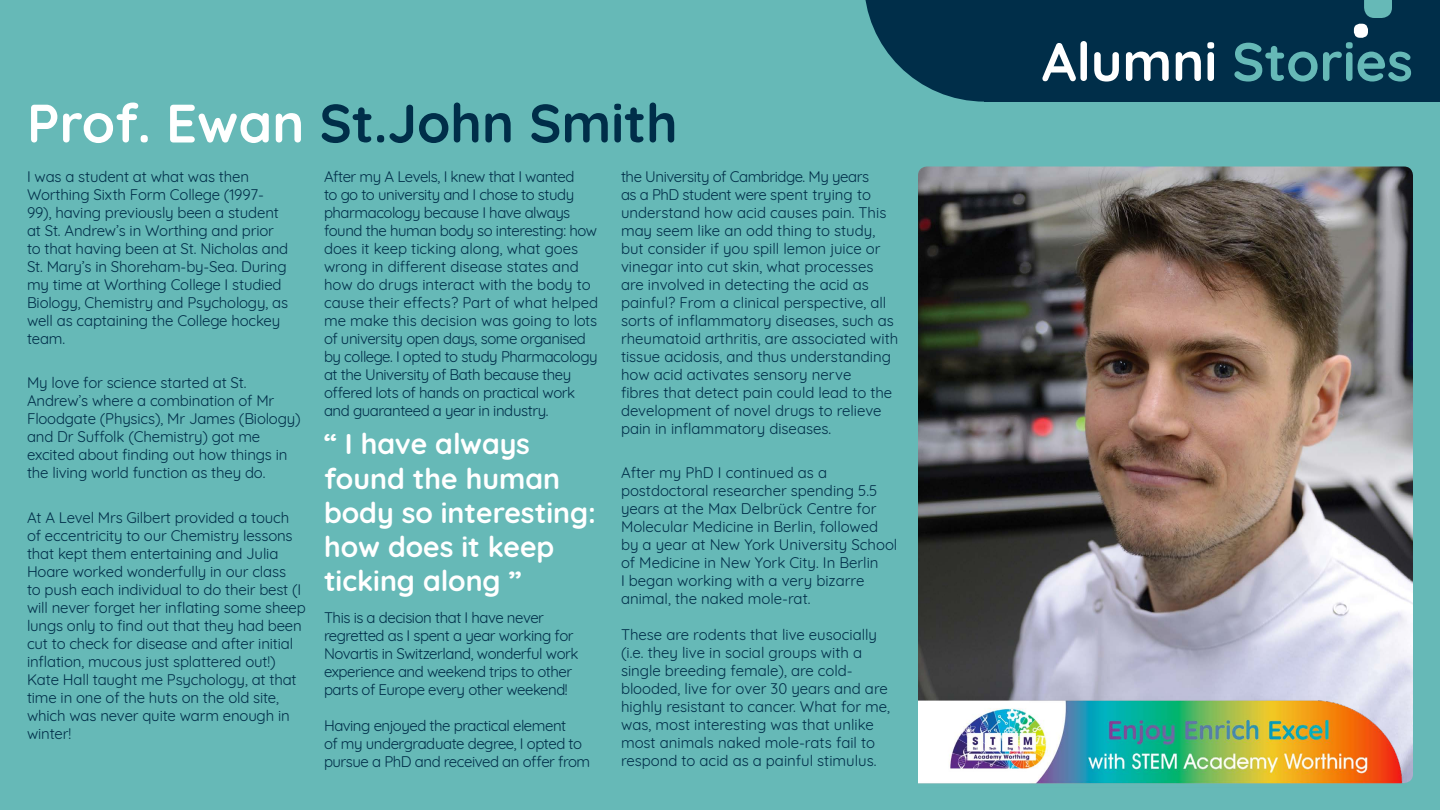
<style>
.page{position:relative;width:1440px;height:810px;background:#66b9b7}
.page>*{position:absolute;margin:0;border:0;box-sizing:border-box;transform-origin:0 0}
.t1{font:700 54px "Quicksand";color:#002e49}
.t2{font:700 54px "Quicksand";color:#66b9b7}
.t3{font:700 28.5px/34.2px "Quicksand";color:#fff}
.t4{font:15px/18px "Quicksand";letter-spacing:-.01em;color:#002e49}
.t5{font:15px/18px "Quicksand";letter-spacing:-.03em;color:#002e49}
.s1{color:#fff}
</style>
<div class="page">
<div style="left:985px;top:0;width:455px;height:101px;background:#002e49"></div>
<svg style="left:865px;top:0;width:241px;height:102px"></svg>
<div style="left:1354px;top:24px;width:14px;height:14px;background:#fff;border-radius:6px"></div>
<svg style="left:1364px;top:0;width:28px;height:18px"></svg>
<img style="left:918px;top:166px;width:495px;height:617px">
<img style="left:918px;top:696px;width:488px;height:88px">
<h1 class="t1" style="left:27px;top:79px;width:652px"><span class="s1">Prof. Ewan</span> St.John Smith</h1>
<p class="t4" style="left:27px;top:166px;width:263px">I was a student at what was then Worthing Sixth Form College (1997- 99), having previously been a student at St. Andrew’s in Worthing and prior to that having been at St. Nicholas and St. Mary’s in Shoreham-by-Sea. During my time at Worthing College I studied Biology, Chemistry and Psychology, as well as captaining the College hockey team.</p>
<p class="t4" style="left:27px;top:372px;width:275px">My love for science started at St.<br>Andrew’s where a combination of Mr Floodgate (Physics), Mr James (Biology) and Dr Suffolk (Chemistry) got me excited about finding out how things in the living world function as they do.</p>
<p class="t4" style="left:27px;top:507px;width:280px">At A Level Mrs Gilbert provided a touch of eccentricity to our Chemistry lessons that kept them entertaining and Julia Hoare worked wonderfully in our class<br>to push each individual to do their best (I will never forget her inflating some sheep lungs only to find out that they had been cut to check for disease and after initial inflation, mucous just splattered out!)<br>Kate Hall taught me Psychology, at that time in one of the huts on the old site, which was never quite warm enough in winter!</p>
<p class="t5" style="left:324px;top:166px;width:276px">After my A Levels, I knew that I wanted<br>to go to university and I chose to study pharmacology because I have always found the human body so interesting: how does it keep ticking along, what goes wrong in different disease states and how do drugs interact with the body to cause their effects? Part of what helped me make this decision was going to lots of university open days, some organised by college. I opted to study Pharmacology at the University of Bath because they offered lots of hands on practical work and guaranteed a year in industry.</p>
<p class="t4" style="left:621px;top:166px;width:279px">the University of Cambridge. My years<br>as a PhD student were spent trying to understand how acid causes pain. This may seem like an odd thing to study, but consider if you spill lemon juice or vinegar into cut skin, what processes are involved in detecting the acid as painful? From a clinical perspective, all sorts of inflammatory diseases, such as rheumatoid arthritis, are associated with tissue acidosis, and thus understanding how acid activates sensory nerve<br>fibres that detect pain could lead to the development of novel drugs to relieve pain in inflammatory diseases.</p>
<p class="t4" style="left:621px;top:462px;width:278px">After my PhD I continued as a postdoctoral researcher spending 5.5 years at the Max Delbrück Centre for Molecular Medicine in Berlin, followed by a year at New York University School of Medicine in New York City. In Berlin<br>I began working with a very bizarre animal, the naked mole-rat.</p>
<p class="t4" style="left:621px;top:624px;width:271px">These are rodents that live eusocially (i.e. they live in social groups with a single breeding female), are cold&shy;blooded, live for over 30 years and are highly resistant to cancer. What for me, was, most interesting was that unlike most animals naked mole-rats fail to respond to acid as a painful stimulus.</p>
<h2 class="t3" style="left:324px;top:425px;width:273px">“ I have always found the human body so interesting: how does it keep ticking along ”</h2>
<p class="t5" style="left:324px;top:607px;width:256px">This is a decision that I have never regretted as I spent a year working for Novartis in Switzerland, wonderful work experience and weekend trips to other parts of Europe every other weekend!</p>
<p class="t5" style="left:324px;top:715px;width:268px">Having enjoyed the practical element<br>of my undergraduate degree, I opted to pursue a PhD and received an offer from</p>
<h1 class="t2" style="left:1042px;top:17px;width:373px"><span class="s1">Alumni</span> Stories</h1>
</div>
